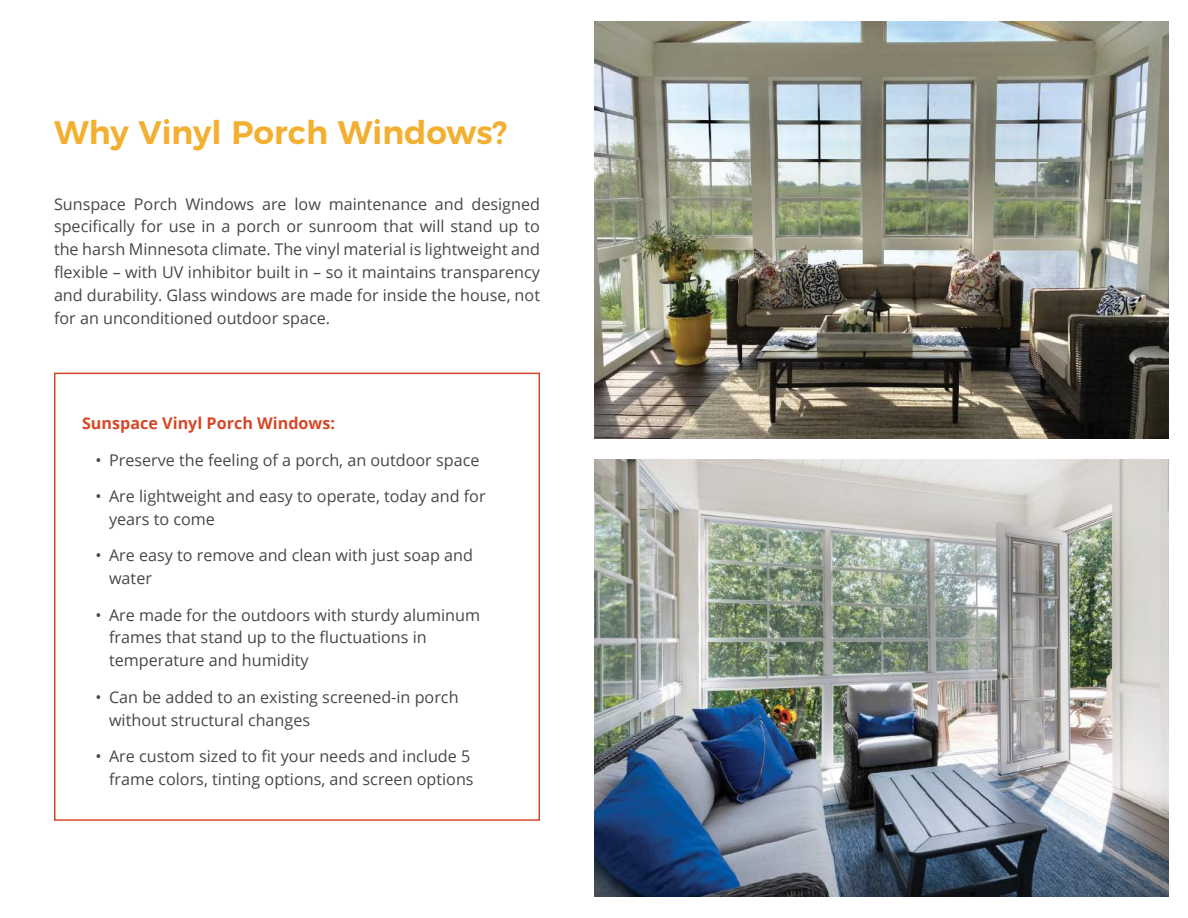
<style>
.page{position:relative;width:1188px;height:918px;background:#fff}
.page>*{position:absolute;margin:0;border:0;box-sizing:border-box;transform-origin:0 0}
.t1{font:600 32.55px "Montserrat";color:#f3af30}
.t2{font:16.2px/23px "Open Sans";color:#464747}
.t3{font:700 16.2px "Open Sans";color:#d64727}
</style>
<div class="page">
<img style="left:594px;top:459px;width:575px;height:438px">
<img style="left:594px;top:21px;width:575px;height:417px">
<div style="left:54px;top:373px;width:486px;height:448px;border:2px solid #d64727"></div>
<h1 class="t1" style="left:54px;top:106px;width:455px">Why Vinyl Porch Windows?</h1>
<p class="t2" style="left:54px;top:192px;width:488px;text-align:justify">Sunspace Porch Windows are low maintenance and designed specifically for use in a porch or sunroom that will stand up to the harsh Minnesota climate. The vinyl material is lightweight and flexible – with UV inhibitor built in – so it maintains transparency and durability. Glass windows are made for inside the house, not for an unconditioned outdoor space.</p>
<p class="t3" style="left:82px;top:412px;width:254px">Sunspace Vinyl Porch Windows:</p>
<p class="t2" style="left:96px;top:448px;width:385px">• Preserve the feeling of a porch, an outdoor space</p>
<p class="t2" style="left:109px;top:484px;width:378px;text-indent:-14px">• Are lightweight and easy to operate, today and for years to come</p>
<p class="t2" style="left:109px;top:544px;width:365px;text-indent:-14px">• Are easy to remove and clean with just soap and water</p>
<p class="t2" style="left:109px;top:603px;width:373px;text-indent:-14px">• Are made for the outdoors with sturdy aluminum frames that stand up to the fluctuations in temperature and humidity</p>
<p class="t2" style="left:109px;top:685px;width:351px;text-indent:-14px">• Can be added to an existing screened-in porch without structural changes</p>
<p class="t2" style="left:96px;top:744px;width:380px;text-align:right">• Are custom sized to fit your needs and include 5 frame colors, tinting options, and screen options</p>
</div>
